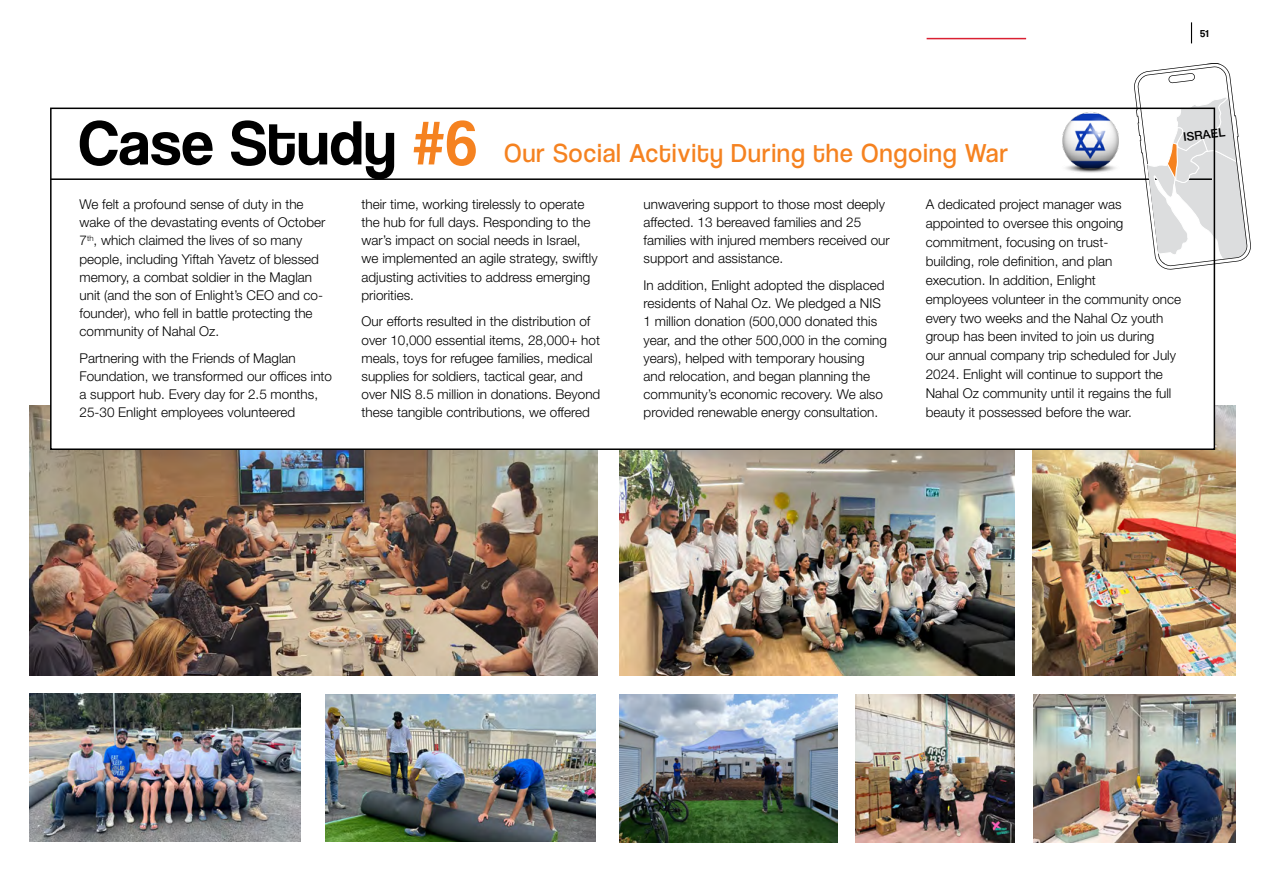
<style>
.page{position:relative;width:1263px;height:893px;background:#fff}
.page>*{position:absolute;margin:0;border:0;box-sizing:border-box;transform-origin:0 0}
.t1{font:64.2px "Coolvetica Rg";letter-spacing:.01em;color:#000}
.t2{font:27px "Coolvetica Bk";letter-spacing:.05em;color:#f58220;scale:.95 1}
.t3{font:300 13.5px/18.1px "Helvetica Neue LT Std";color:#000}
.t4{font:500 12px "Helvetica Neue LT Std";color:#000}
.t5{font:10.5px "Coolvetica Rg";color:#000}
.s1{color:#f58220}
</style>
<div class="page">
<hr style="left:927px;top:38px;width:99px;height:1px;background:#da2032">
<svg style="left:1191px;top:22px;width:1px;height:21px"></svg>
<img style="left:29px;top:107px;width:1207px;height:736px">
<div style="left:51px;top:108px;width:1163px;height:341px;background:#fff"></div>
<div style="left:50px;top:108px;width:1165px;height:342px;border:2px solid #000"></div>
<hr style="left:51px;top:178px;width:1161px;height:2px;background:#000">
<svg style="left:1133px;top:63px;width:118px;height:207px"></svg>
<p class="t5" style="left:1200px;top:27px;width:10px">51</p>
<h1 class="t1" style="left:79px;top:105px;width:400px">Case Study <span class="s1">#6</span></h1>
<p class="t4" style="left:1182px;top:130px;width:44px;rotate:-7deg">ISRAEL</p>
<h2 class="t2" style="left:504px;top:137px;width:531px">Our Social Activity During the Ongoing War</h2>
<p class="t3" style="left:644px;top:195px;width:248px">unwavering support to those most deeply affected. 13 bereaved families and 25 families with injured members received our support and assistance.</p>
<p class="t3" style="left:926px;top:194px;width:257px;line-height:18.9px">A dedicated project manager was appointed to oversee this ongoing commitment, focusing on trust-<br>building, role definition, and plan<br>execution. In addition, Enlight<br>employees volunteer in the community once every two weeks and the Nahal Oz youth group has been invited to join us during<br>our annual company trip scheduled for July 2024. Enlight will continue to support the Nahal Oz community until it regains the full beauty it possessed before the war.</p>
<p class="t3" style="left:362px;top:195px;width:238px">their time, working tirelessly to operate the hub for full days. Responding to the war’s impact on social needs in Israel, we implemented an agile strategy, swiftly adjusting activities to address emerging priorities.</p>
<p class="t3" style="left:80px;top:195px;width:247px">We felt a profound sense of duty in the wake of the devastating events of October 7<sup>th</sup>, which claimed the lives of so many people, including Yiftah Yavetz of blessed memory, a combat soldier in the Maglan unit (and the son of Enlight’s CEO and co&shy;founder), who fell in battle protecting the community of Nahal Oz.</p>
<p class="t3" style="left:80px;top:349px;width:254px">Partnering with the Friends of Maglan Foundation, we transformed our offices into a support hub. Every day for 2.5 months, 25-30 Enlight employees volunteered</p>
<p class="t3" style="left:644px;top:276px;width:245px">In addition, Enlight adopted the displaced residents of Nahal Oz. We pledged a NIS 1 million donation (500,000 donated this year, and the other 500,000 in the coming years), helped with temporary housing and relocation, and began planning the community’s economic recovery. We also provided renewable energy consultation.</p>
<p class="t3" style="left:362px;top:312px;width:240px">Our efforts resulted in the distribution of over 10,000 essential items, 28,000+ hot meals, toys for refugee families, medical supplies for soldiers, tactical gear, and over NIS 8.5 million in donations. Beyond these tangible contributions, we offered</p>
</div>
